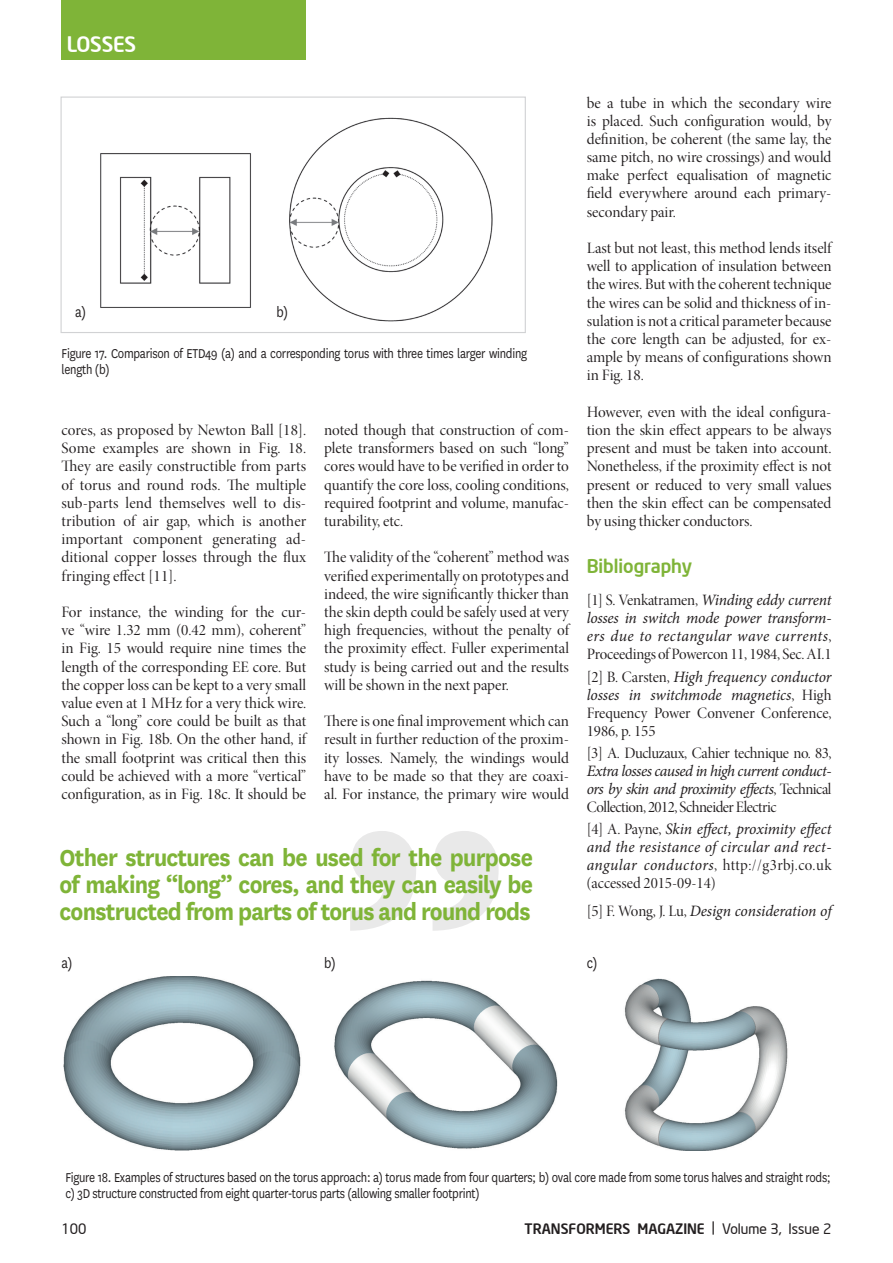
<style>
.page{position:relative;width:893px;height:1263px;background:#fff}
.page>*{position:absolute;margin:0;border:0;box-sizing:border-box;transform-origin:0 0}
.t1{font:700 27px/27px "National";letter-spacing:-.03em;color:#7fb438;text-align:justify;scale:.93 1}
.t2{font:500 21px "Neo Sans Intel";letter-spacing:-.01em;color:#fff}
.t3{font:500 18.75px "Neo Sans Intel";color:#7fb438}
.t4{font:16.5px "National";color:#231f20;scale:.85 1}
.t5{font:15.9px/18.1px "Minion Pro Disp";letter-spacing:-.005em;color:#231f20;text-align:justify}
.t6{font:italic 15.9px/18px "Minion Pro";letter-spacing:-.01em;color:#231f20}
.t7{font:italic 15.9px/18px "Minion Pro";letter-spacing:-.04em;color:#231f20}
.t8{font:15.9px "Minion Pro Disp";letter-spacing:-.025em;color:#231f20}
.t9{font:15.9px "Minion Pro Disp";letter-spacing:-.03em;color:#231f20}
.t10{font:15px/16.5px "National";letter-spacing:-.02em;color:#231f20;scale:.85 1}
.t11{font:500 14.25px "Neo Sans Intel";color:#231f20}
.t12{font:14.25px "Neo Sans Intel";color:#231f20}
.s1{font-family:"Minion Pro Disp";font-style:normal}
.s2{font-family:"Minion Pro";font-style:italic}
.s3{font-weight:400}
</style>
<div class="page">
<svg style="left:350px;top:831px;width:149px;height:100px"></svg>
<img style="left:100px;top:117px;width:393px;height:205px">
<div style="left:61px;top:97px;width:465px;height:236px;border:1px solid #d1d2d4"></div>
<img style="left:63px;top:976px;width:238px;height:175px">
<img style="left:334px;top:980px;width:224px;height:169px">
<img style="left:624px;top:978px;width:164px;height:173px">
<div style="left:102px;top:126px;width:25px;height:19px;background:#fff"></div>
<div style="left:251px;top:119px;width:45px;height:25px;background:#fff"></div>
<div style="left:62px;top:0;width:244px;height:60px;background:#7fb438"></div>
<h2 class="t2" style="left:67px;top:31px;width:71px">LOSSES</h2>
<p class="t4" style="left:75px;top:301px;width:14px">a)</p>
<p class="t4" style="left:276px;top:301px;width:15px">b)</p>
<p class="t10" style="left:62px;top:344px;width:549px">Figure 17. Comparison of ETD49 (a) and a corresponding torus with three times larger winding length (b)</p>
<p class="t5" style="left:61px;top:421px;width:246px">cores, as proposed by Newton Ball [18].<br>Some examples are shown in Fig. 18.<br>They are easily constructible from parts of torus and round rods. The multiple sub-parts lend themselves well to dis&shy;tribution of air gap, which is another important component generating ad&shy;ditional copper losses through the flux fringing effect [11].</p>
<p class="t5" style="left:61px;top:603px;width:246px">For instance, the winding for the cur&shy;ve “wire 1.32 mm (0.42 mm), coherent” in Fig. 15 would require nine times the length of the corresponding EE core. But the copper loss can be kept to a very small value even at 1 MHz for a very thick wire.<br>Such a “long” core could be built as that shown in Fig. 18b. On the other hand, if the small footprint was critical then this could be achieved with a more “vertical” configuration, as in Fig. 18c. It should be</p>
<p class="t5" style="left:324px;top:421px;width:246px">noted though that construction of com&shy;plete transformers based on such “long” cores would have to be verified in order to quantify the core loss, cooling conditions, required footprint and volume, manufac&shy;turability, etc.</p>
<p class="t5" style="left:324px;top:549px;width:246px">The validity of the “coherent” method was verified experimentally on prototypes and indeed, the wire significantly thicker than the skin depth could be safely used at very high frequencies, without the penalty of the proximity effect. Fuller experimental study is being carried out and the results will be shown in the next paper.</p>
<p class="t5" style="left:324px;top:712px;width:246px">There is one final improvement which can result in further reduction of the proxim&shy;ity losses. Namely, the windings would have to be made so that they are coaxi&shy;al. For instance, the primary wire would</p>
<h1 class="t1" style="left:60px;top:842px;width:511px">Other structures can be used for the purpose of making “long” cores, and they can easily be constructed from parts of torus and round rods</h1>
<p class="t5" style="left:587px;top:94px;width:246px">be a tube in which the secondary wire is placed. Such configuration would, by definition, be coherent (the same lay, the same pitch, no wire crossings) and would make perfect equalisation of magnetic field everywhere around each primary&shy;secondary pair.</p>
<p class="t5" style="left:587px;top:239px;width:246px">Last but not least, this method lends itself well to application of insulation between the wires. But with the coherent technique the wires can be solid and thickness of in&shy;sulation is not a critical parameter because the core length can be adjusted, for ex&shy;ample by means of configurations shown in Fig. 18.</p>
<p class="t5" style="left:587px;top:403px;width:246px">However, even with the ideal configura&shy;tion the skin effect appears to be always present and must be taken into account.<br>Nonetheless, if the proximity effect is not present or reduced to very small values then the skin effect can be compensated by using thicker conductors.</p>
<p class="t3" style="left:587px;top:554px;width:107px">Bibliography</p>
<p class="t6" style="left:587px;top:591px;width:246px;text-align:justify"><span class="s1">[1] S. Venkatramen,</span> Winding eddy current losses in switch mode power transform&shy;ers due to rectangular wave currents<span class="s1">,</span></p>
<p class="t5" style="left:587px;top:645px;width:246px">Proceedings of Powercon 11, 1984, Sec. AI.1</p>
<p class="t6" style="left:587px;top:667px;width:246px"><span class="s1">[2] B. Carsten,</span> High frequency conductor losses in switchmode magnetics<span class="s1">, High</span></p>
<p class="t5" style="left:587px;top:704px;width:246px">Frequency Power Convener Conference,<br>1986, p. 155</p>
<p class="t8" style="left:587px;top:743px;width:246px">[3] A. Ducluzaux, Cahier technique no. 83,</p>
<p class="t7" style="left:587px;top:762px;width:246px">Extra losses caused in high current conduct&shy;ors by skin and proximity effects<span class="s1">, Technical</span></p>
<p class="t9" style="left:587px;top:797px;width:191px">Collection, 2012, Schneider Electric</p>
<p class="t6" style="left:587px;top:820px;width:246px"><span class="s1">[4] A. Payne,</span> Skin effect, proximity effect and the resistance of circular and rect-</p>
<p class="t5" style="left:587px;top:856px;width:246px"><span class="s2">angular conductors</span>, http://g3rbj.co.uk (accessed 2015-09-14)</p>
<p class="t6" style="left:587px;top:902px;width:246px"><span class="s1">[5] F. Wong, J. Lu,</span> Design consideration of</p>
<p class="t4" style="left:62px;top:952px;width:14px">a)</p>
<p class="t4" style="left:324px;top:952px;width:15px">b)</p>
<p class="t4" style="left:587px;top:952px;width:14px">c)</p>
<p class="t10" style="left:65px;top:1168px;width:902px">Figure 18. Examples of structures based on the torus approach: a) torus made from four quarters; b) oval core made from some torus halves and straight rods; c) 3D structure constructed from eight quarter-torus parts (allowing smaller footprint)</p>
<p class="t12" style="left:61px;top:1220px;width:26px">100</p>
<p class="t11" style="left:525px;top:1220px;width:308px">TRANSFORMERS MAGAZINE <span class="s3">| Volume</span> <span class="s3">3, I</span><span class="s3">ssue</span> <span class="s3">2</span></p>
</div>
